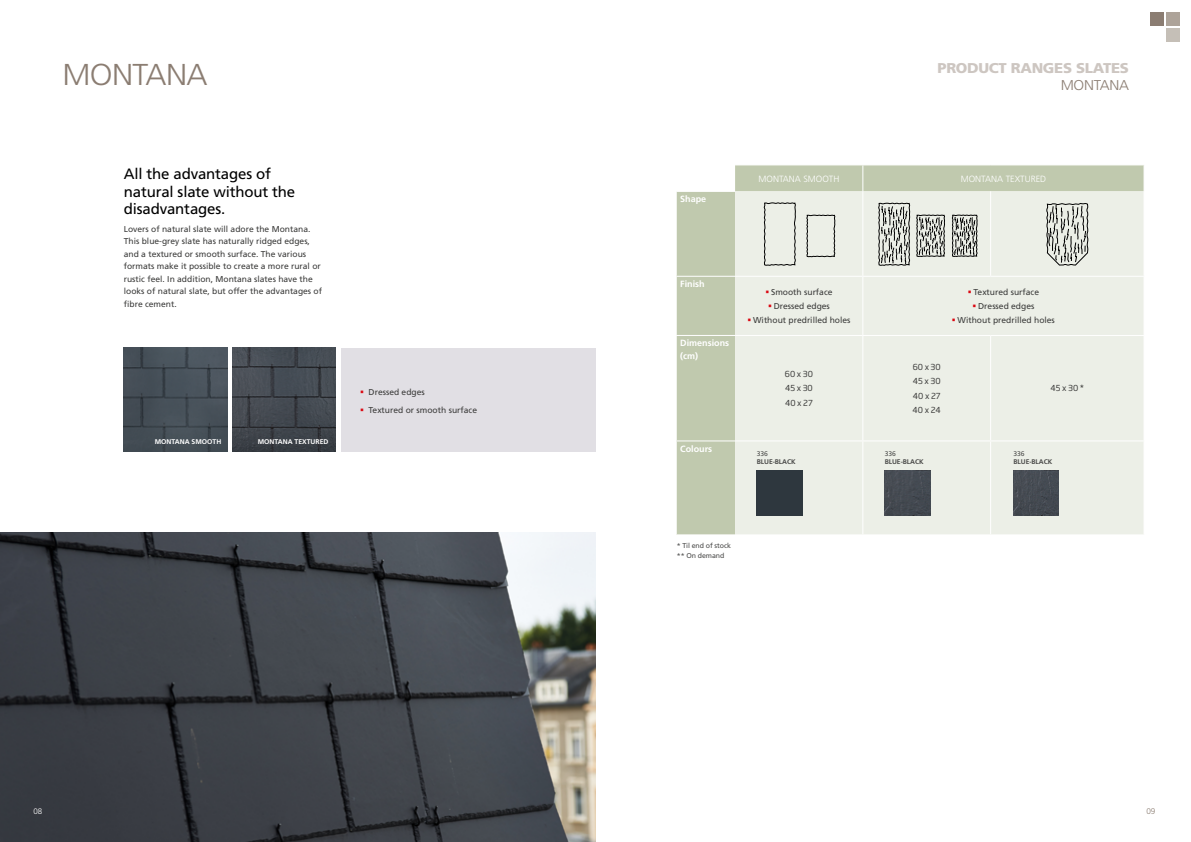
<style>
.page{position:relative;width:1191px;height:842px;background:#fff}
.page>*{position:absolute;margin:0;border:0;box-sizing:border-box;transform-origin:0 0}
.t1{font:300 30.2px "Frutiger LT Std";letter-spacing:-.02em;color:#8b7d72;scale:1.05 1}
.t2{font:15px/17.6px "Frutiger LT Std";letter-spacing:-.01em;color:#000}
.t3{font:900 14.2px "Frutiger LT Std";letter-spacing:-.02em;color:#cdc6c1;scale:1.05 1}
.t4{font:300 14.2px "Frutiger LT Std";letter-spacing:-.02em;color:#8b7d72;scale:1.05 1}
.t5{font:700 9px/12.5px "Frutiger LT Std";color:#fff}
.t6{font:300 9px "Frutiger LT Std";color:#fff}
.t7{font:8.5px/12.5px "Frutiger LT Std";color:#3c3c3b}
.t8{font:8.2px/14.2px "Soho Gothic Pro";color:#3c3c3b;text-align:justify}
.t9{font:300 8.2px "Frutiger LT Std";color:#8b7d72}
.t10{font:300 8px "Frutiger LT Std";color:#fff}
.t11{font:7px/10px "Frutiger LT Std";letter-spacing:-.01em;color:#4a4a49}
.t12{font:700 6.8px "Frutiger LT Std";letter-spacing:-.01em;color:#4a4a49}
.t13{font:700 6.8px "Frutiger LT Std";color:#fff}
.t14{font:6.8px "Frutiger LT Std";letter-spacing:-.01em;color:#4a4a49}
</style>
<div class="page">
<div style="left:340px;top:348px;width:255px;height:104px;background:#e1dfe4"></div>
<img style="left:124px;top:348px;width:104px;height:104px">
<img style="left:232px;top:348px;width:104px;height:104px">
<img style="left:0;top:533px;width:595px;height:309px">
<svg style="left:676px;top:165px;width:467px;height:369px;background:#c4ccb3"></svg>
<div style="left:735px;top:191px;width:408px;height:343px;background:#ecefe7"></div>
<svg style="left:1143px;top:165px;width:1px;height:26px"></svg>
<hr style="left:675px;top:191px;width:60px;height:1px;background:#fff">
<hr style="left:675px;top:276px;width:60px;height:1px;background:#fff">
<hr style="left:735px;top:276px;width:128px;height:1px;background:#fff">
<hr style="left:990px;top:276px;width:154px;height:1px;background:#fff">
<hr style="left:675px;top:335px;width:60px;height:1px;background:#fff">
<hr style="left:735px;top:335px;width:128px;height:1px;background:#fff">
<hr style="left:863px;top:335px;width:127px;height:1px;background:#fff">
<hr style="left:990px;top:335px;width:154px;height:1px;background:#fff">
<hr style="left:675px;top:440px;width:60px;height:1px;background:#fff">
<hr style="left:735px;top:440px;width:128px;height:1px;background:#fff">
<hr style="left:863px;top:440px;width:127px;height:1px;background:#fff">
<hr style="left:990px;top:440px;width:154px;height:1px;background:#fff">
<hr style="left:862px;top:277px;width:1px;height:58px;background:#fff">
<hr style="left:862px;top:336px;width:1px;height:104px;background:#fff">
<hr style="left:990px;top:336px;width:1px;height:104px;background:#fff">
<hr style="left:862px;top:441px;width:1px;height:93px;background:#fff">
<hr style="left:990px;top:441px;width:1px;height:93px;background:#fff">
<svg style="left:862px;top:165px;width:1px;height:26px"></svg>
<hr style="left:862px;top:191px;width:1px;height:85px;background:#fff">
<hr style="left:990px;top:191px;width:1px;height:85px;background:#fff">
<hr style="left:863px;top:276px;width:127px;height:1px;background:#fff">
<img style="left:884px;top:470px;width:46px;height:46px">
<img style="left:1013px;top:470px;width:45px;height:46px">
<svg style="left:878px;top:203px;width:32px;height:63px;background:#a6a8a2"></svg>
<svg style="left:916px;top:215px;width:29px;height:42px"></svg>
<svg style="left:951px;top:215px;width:26px;height:42px"></svg>
<svg style="left:1046px;top:203px;width:42px;height:63px;background:#b4b6b0"></svg>
<svg style="left:763px;top:202px;width:72px;height:64px;background:#dbded6"></svg>
<div style="left:757px;top:470px;width:45px;height:46px;background:#2e373e"></div>
<div style="left:1150px;top:12px;width:13px;height:13px;background:#8b7d72"></div>
<div style="left:1166px;top:12px;width:13px;height:13px;background:#ada399"></div>
<div style="left:1166px;top:28px;width:13px;height:14px;background:#c5bfb7"></div>
<h1 class="t1" style="left:62px;top:57px;width:140px">MONTANA</h1>
<h3 class="t3" style="left:937px;top:59px;width:184px">PRODUCT RANGES SLATES</h3>
<h3 class="t4" style="left:1060px;top:77px;width:67px">MONTANA</h3>
<h2 class="t2" style="left:124px;top:165px;width:173px">All the advantages of natural slate without the disadvantages.</h2>
<p class="t7" style="left:124px;top:223px;width:200px">Lovers of natural slate will adore the Montana.<br>This blue-grey slate has naturally ridged edges, and a textured or smooth surface. The various formats make it possible to create a more rural or rustic feel. In addition, Montana slates have the looks of natural slate, but offer the advantages of fibre cement.</p>
<p class="t13" style="left:155px;top:438px;width:68px">MONTANA SMOOTH</p>
<p class="t13" style="left:258px;top:438px;width:72px">MONTANA TEXTURED</p>
<p class="t7" style="left:368px;top:383px;width:110px;line-height:18.2px">Dressed edges<br>Textured or smooth surface</p>
<p class="t5" style="left:680px;top:193px;width:28px">Shape</p>
<p class="t6" style="left:758px;top:173px;width:82px">MONTANA SMOOTH</p>
<p class="t6" style="left:960px;top:173px;width:87px">MONTANA TEXTURED</p>
<p class="t5" style="left:680px;top:278px;width:26px">Finish</p>
<p class="t5" style="left:680px;top:337px;width:50px">Dimensions (cm)</p>
<p class="t5" style="left:680px;top:442px;width:33px">Colours</p>
<p class="t7" style="left:753px;top:285px;width:99px;line-height:13.8px;text-align:center">Smooth surface<br>Dressed edges<br>Without predrilled holes</p>
<p class="t7" style="left:957px;top:285px;width:99px;line-height:13.8px;text-align:center">Textured surface<br>Dressed edges<br>Without predrilled holes</p>
<p class="t8" style="left:785px;top:367px;width:30px">60 x 30<br>45 x 30<br>40 x 27</p>
<p class="t8" style="left:912px;top:359px;width:30px">60 x 30<br>45 x 30<br>40 x 27<br>40 x 24</p>
<p class="t14" style="left:757px;top:450px;width:13px">336</p>
<p class="t12" style="left:757px;top:458px;width:40px">BLUE-BLACK</p>
<p class="t14" style="left:884px;top:450px;width:13px">336</p>
<p class="t12" style="left:884px;top:458px;width:40px">BLUE-BLACK</p>
<p class="t8" style="left:1050px;top:381px;width:35px">45 x 30 *</p>
<p class="t14" style="left:1013px;top:450px;width:13px">336</p>
<p class="t12" style="left:1013px;top:458px;width:40px">BLUE-BLACK</p>
<p class="t11" style="left:677px;top:541px;width:56px">* Til end of stock ** On demand</p>
<p class="t10" style="left:33px;top:806px;width:10px">08</p>
<p class="t9" style="left:1146px;top:806px;width:11px">09</p>
</div>
